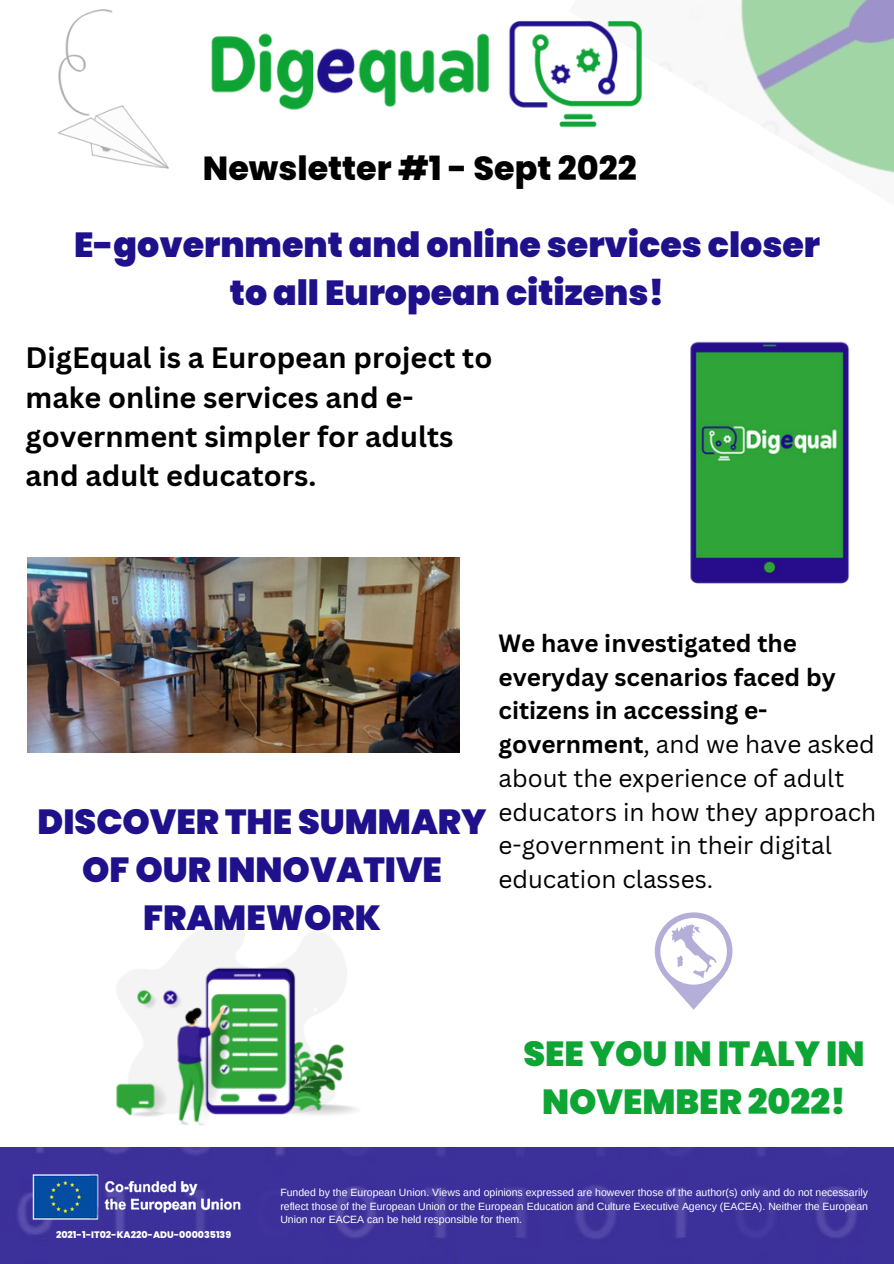
<style>
.page{position:relative;width:894px;height:1264px;background:#fff}
.page>*{position:absolute;margin:0;border:0;box-sizing:border-box;transform-origin:0 0}
.t1{font:900 34.8px/48.3px "Poppins";color:#1f108c;text-align:center}
.t2{font:900 34.8px/48.3px "Poppins";color:#0da534;text-align:center}
.t3{font:800 33.3px "Poppins";color:#000}
.t4{font:700 28.8px/39.3px "Canva Sans";color:#000}
.t5{font:24.3px/33.8px "Canva Sans";color:#000}
.t6{font:10.5px/13.5px "Arimo";color:#fff;text-align:justify}
.t7{font:800 9.45px "Poppins";color:#fff}
.s1{font-weight:700}
</style>
<div class="page">
<img style="left:693px;top:0;width:200px;height:173px">
<img style="left:211px;top:20px;width:461px;height:108px">
<img style="left:690px;top:341px;width:160px;height:243px">
<img style="left:116px;top:924px;width:241px;height:202px">
<img style="left:0;top:1147px;width:893px;height:116px">
<svg style="left:654px;top:912px;width:78px;height:97px"></svg>
<img style="left:59px;top:10px;width:110px;height:159px">
<img style="left:28px;top:557px;width:431px;height:195px">
<img style="left:32px;top:1172px;width:224px;height:48px">
<p class="t3" style="left:203px;top:145px;width:435px">Newsletter #1 - Sept 2022</p>
<p class="t1" style="left:74px;top:220px;width:747px">E-government and online services closer to all European citizens!</p>
<p class="t4" style="left:26px;top:337px;width:468px">DigEqual is a European project to make online services and e&shy;government simpler for adults and adult educators.</p>
<p class="t1" style="left:37px;top:797px;width:450px">DISCOVER THE SUMMARY<br>OF OUR INNOVATIVE<br>FRAMEWORK</p>
<p class="t5" style="left:498px;top:625px;width:379px"><span class="s1">We have investigated the everyday scenarios faced by citizens in accessing e&shy;government</span>, and we have asked about the experience of adult educators in how they approach e-government in their digital education classes.</p>
<p class="t2" style="left:523px;top:1029px;width:342px">SEE YOU IN ITALY IN<br>NOVEMBER 2022!</p>
<p class="t7" style="left:56px;top:1227px;width:176px">2021-1-IT02-KA220-ADU-000035139</p>
<p class="t6" style="left:280px;top:1185px;width:589px">Funded by the European Union. Views and opinions expressed are however those of the author(s) only and do not necessarily reflect those of the European Union or the European Education and Culture Executive Agency (EACEA). Neither the European Union nor EACEA can be held responsible for them.</p>
</div>
